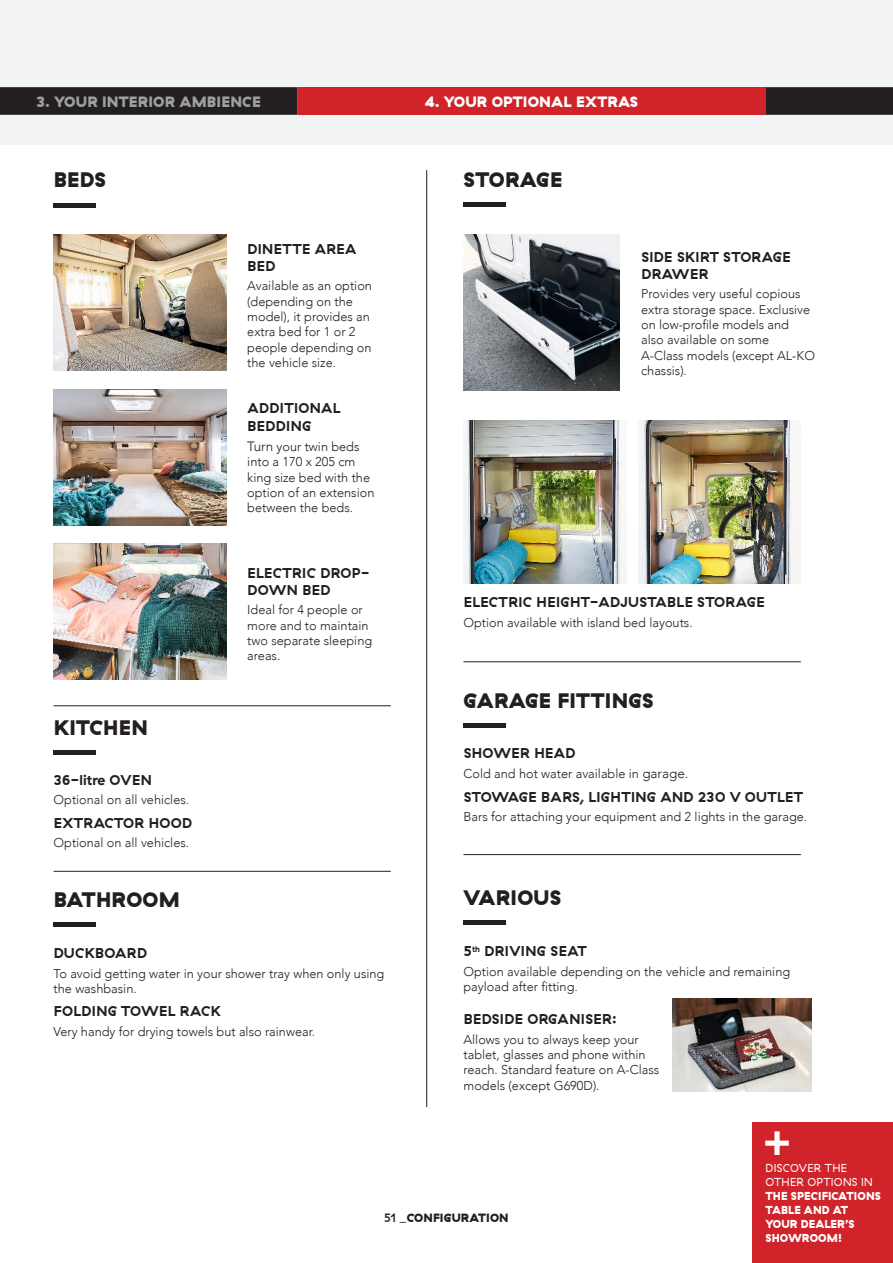
<style>
.page{position:relative;width:893px;height:1263px;background:#fff}
.page>*{position:absolute;margin:0;border:0;box-sizing:border-box;transform-origin:0 0}
.t1{font:900 21px "GT Haptik";letter-spacing:.01em;color:#231f20}
.t2{font:900 15px "GT Haptik";letter-spacing:.01em;color:#9d9fa2}
.t3{font:900 15px "GT Haptik";letter-spacing:.01em;color:#fff}
.t4{font:700 14.25px/17.1px "GT Haptik";letter-spacing:.03em;color:#231f20}
.t5{font:700 14.25px "GT Haptik";color:#231f20}
.t6{font:300 12.75px/15.3px "Avenir";color:#231f20}
.t7{font:900 12px "GT Haptik";letter-spacing:.01em;color:#231f20}
.t8{font:900 11.55px/13.8px "GT Haptik";letter-spacing:.01em;color:#fff;scale:.96 1}
.t9{font:11.55px/13.8px "GT Haptik";letter-spacing:.03em;color:#fff;scale:.96 1}
.s1{font-size:13.5px}
.s2{font-weight:500}
.s3{font-weight:300}
</style>
<div class="page">
<div style="left:0;top:0;width:893px;height:145px;background:#f2f3f4"></div>
<svg style="left:0;top:87px;width:893px;height:28px;background:#262122"></svg>
<div style="left:298px;top:87px;width:467px;height:28px;background:#d1232a"></div>
<hr style="left:426px;top:170px;width:1px;height:937px;background:#231f20">
<hr style="left:54px;top:705px;width:337px;height:1px;background:#231f20">
<hr style="left:54px;top:871px;width:337px;height:1px;background:#231f20">
<img style="left:463px;top:234px;width:157px;height:157px">
<img style="left:463px;top:421px;width:163px;height:162px">
<img style="left:638px;top:421px;width:163px;height:162px">
<img style="left:54px;top:235px;width:172px;height:136px">
<img style="left:54px;top:389px;width:172px;height:136px">
<img style="left:54px;top:543px;width:172px;height:136px">
<hr style="left:54px;top:203px;width:42px;height:4px;background:#231f20">
<hr style="left:54px;top:751px;width:42px;height:4px;background:#231f20">
<hr style="left:54px;top:922px;width:42px;height:4px;background:#231f20">
<hr style="left:463px;top:202px;width:43px;height:4px;background:#231f20">
<div style="left:463px;top:723px;width:43px;height:5px;background:#231f20"></div>
<hr style="left:463px;top:920px;width:43px;height:4px;background:#231f20">
<img style="left:672px;top:999px;width:139px;height:92px">
<div style="left:753px;top:1123px;width:140px;height:140px;background:#d1232a"></div>
<svg style="left:765px;top:1131px;width:24px;height:24px"></svg>
<hr style="left:463px;top:854px;width:338px;height:1px;background:#231f20">
<hr style="left:463px;top:661px;width:338px;height:1px;background:#231f20">
<p class="t2" style="left:37px;top:92px;width:226px">3. YOUR INTERIOR AMBIENCE</p>
<p class="t3" style="left:425px;top:92px;width:215px">4. YOUR OPTIONAL EXTRAS</p>
<h1 class="t1" style="left:54px;top:166px;width:54px">BEDS</h1>
<h1 class="t1" style="left:54px;top:715px;width:96px">KITCHEN</h1>
<p class="t5" style="left:54px;top:771px;width:100px">36-litre OVEN</p>
<p class="t6" style="left:54px;top:792px;width:137px">Optional on all vehicles.</p>
<p class="t4" style="left:54px;top:814px;width:140px">EXTRACTOR HOOD</p>
<p class="t6" style="left:54px;top:835px;width:137px">Optional on all vehicles.</p>
<h1 class="t1" style="left:54px;top:886px;width:128px">BATHROOM</h1>
<p class="t4" style="left:247px;top:240px;width:111px">DINETTE AREA<br>BED</p>
<p class="t6" style="left:247px;top:278px;width:126px">Available as an option (depending on the model), it provides an extra bed for 1 or 2 people depending on the vehicle size.</p>
<p class="t4" style="left:247px;top:400px;width:95px">ADDITIONAL<br>BEDDING</p>
<p class="t6" style="left:247px;top:439px;width:129px"><span class="s1">Turn</span> your twin beds into a 170 x 205 cm king size bed with the option of an extension between the beds.</p>
<p class="t4" style="left:247px;top:564px;width:124px">ELECTRIC DROP-<br>DOWN BED</p>
<p class="t6" style="left:247px;top:602px;width:126px">Ideal for 4 people or more and to maintain two separate sleeping areas.</p>
<p class="t4" style="left:54px;top:945px;width:95px">DUCKBOARD</p>
<p class="t6" style="left:54px;top:966px;width:332px">To avoid getting water in your shower tray when only using the washbasin.</p>
<p class="t4" style="left:54px;top:1003px;width:168px">FOLDING TOWEL RACK</p>
<p class="t6" style="left:54px;top:1024px;width:263px">Very handy for drying towels but also rainwear.</p>
<h1 class="t1" style="left:464px;top:166px;width:100px">STORAGE</h1>
<p class="t4" style="left:641px;top:248px;width:151px">SIDE SKIRT STORAGE<br>DRAWER</p>
<p class="t6" style="left:641px;top:286px;width:175px">Provides very useful copious extra storage space. Exclusive on low-profile models and<br>also available on some<br>A-Class models (except AL-KO chassis).</p>
<p class="t4" style="left:464px;top:594px;width:302px">ELECTRIC HEIGHT-ADJUSTABLE STORAGE</p>
<p class="t6" style="left:463px;top:615px;width:231px">Option available with island bed layouts.</p>
<h1 class="t1" style="left:464px;top:688px;width:192px">GARAGE FITTINGS</h1>
<p class="t4" style="left:464px;top:744px;width:113px">SHOWER HEAD</p>
<p class="t6" style="left:463px;top:766px;width:226px">Cold and hot water available in <span class="s1">garage.</span></p>
<p class="t4" style="left:464px;top:788px;width:341px">STOWAGE BARS, LIGHTING AND 230 V OUTLET</p>
<p class="t6" style="left:463px;top:809px;width:345px">Bars for attaching your equipment and 2 lights in the garage.</p>
<h1 class="t1" style="left:464px;top:885px;width:99px">VARIOUS</h1>
<p class="t4" style="left:464px;top:943px;width:125px">5<sup>th</sup> DRIVING SEAT</p>
<p class="t6" style="left:463px;top:964px;width:328px">Option available depending on the vehicle and remaining payload after fitting.</p>
<p class="t4" style="left:464px;top:1011px;width:155px">BEDSIDE ORGANISER:</p>
<p class="t6" style="left:463px;top:1032px;width:197px">Allows you to always keep your tablet, glasses and phone within reach. Standard feature on A-Class models (except G690D).</p>
<p class="t7" style="left:384px;top:1210px;width:126px"><span class="s2">51</span> <span class="s3">_</span>CONFIGURATION</p>
<p class="t9" style="left:766px;top:1161px;width:113px">DISCOVER THE<br>OTHER OPTIONS IN</p>
<p class="t8" style="left:765px;top:1189px;width:122px">THE SPECIFICATIONS<br>TABLE AND AT<br>YOUR DEALER’S<br>SHOWROOM!</p>
</div>
